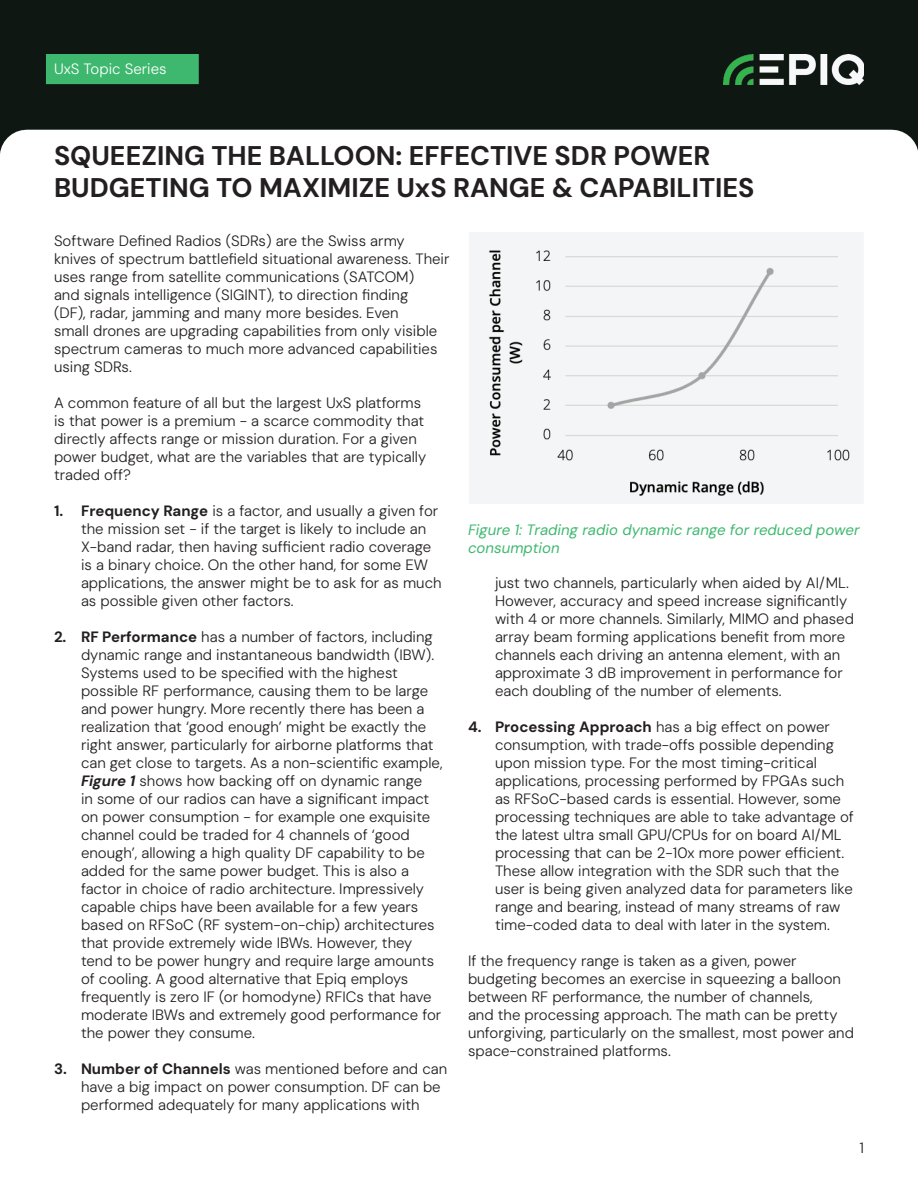
<style>
.page{position:relative;width:918px;height:1188px;background:#fff}
.page>*{position:absolute;margin:0;border:0;box-sizing:border-box;transform-origin:0 0}
.t1{font:27px/32.4px "DM Sans 9 pt";color:#231f20}
.t2{font:300 15px/18px "DM Sans";color:#231f20}
.t3{font:italic 15px/18px "DM Sans";color:#3eb86f}
.t4{font:15px "DM Sans 9 pt";color:#231f20}
.t5{font:300 15px "DM Sans";color:#fff}
.s1{font-family:"DM Sans 9 pt";font-weight:400}
.s2{font-weight:700;font-style:italic}
.s3{font-family:"DM Sans";font-weight:300}
</style>
<div class="page">
<img style="left:0;top:0;width:918px;height:154px">
<img style="left:724px;top:54px;width:140px;height:30px">
<div style="left:46px;top:54px;width:153px;height:30px;background:#3eb86f"></div>
<img style="left:470px;top:232px;width:393px;height:271px">
<p class="t5" style="left:54px;top:60px;width:114px">UxS Topic Series</p>
<h1 class="t1" style="left:54px;top:139px;width:702px">SQUEEZING THE BALLOON: EFFECTIVE SDR POWER<br>BUDGETING TO MAXIMIZE UxS RANGE &amp; CAPABILITIES</h1>
<p class="t2" style="left:54px;top:232px;width:397px">Software Defined Radios (SDRs) are the Swiss army knives of spectrum battlefield situational awareness. Their uses range from satellite communications (SATCOM)<br>and signals intelligence (SIGINT), to direction finding<br>(DF), radar, jamming and many more besides. Even<br>small drones are upgrading capabilities from only visible spectrum cameras to much more advanced capabilities using SDRs.</p>
<p class="t2" style="left:54px;top:394px;width:374px">A common feature of all but the largest UxS platforms is that power is a premium - a scarce commodity that directly affects range or mission duration. For a given power budget, what are the variables that are typically traded off?</p>
<p class="t2" style="left:81px;top:502px;width:362px;text-indent:-27px"><span class="s1">1. Frequency Range</span> is a factor, and usually a given for the mission set - if the target is likely to include an X-band radar, then having sufficient radio coverage is a binary choice. On the other hand, for some EW applications, the answer might be to ask for as much as possible given other factors.</p>
<p class="t2" style="left:81px;top:628px;width:363px;text-indent:-27px"><span class="s1">2. RF Performance</span> has a number of factors, including dynamic range and instantaneous bandwidth (IBW).<br>Systems used to be specified with the highest possible RF performance, causing them to be large and power hungry. More recently there has been a realization that ‘good enough’ might be exactly the right answer, particularly for airborne platforms that can get close to targets. As a non-scientific example, <span class="s2">Figure 1</span> shows how backing off on dynamic range<br>in some of our radios can have a significant impact on power consumption - for example one exquisite channel could be traded for 4 channels of ‘good enough’, allowing a high quality DF capability to be added for the same power budget. This is also a factor in choice of radio architecture. Impressively capable chips have been available for a few years based on RFSoC (RF system-on-chip) architectures that provide extremely wide IBWs. However, they tend to be power hungry and require large amounts of cooling. A good alternative that Epiq employs frequently is zero IF (or homodyne) RFICs that have moderate IBWs and extremely good performance for the power they consume.</p>
<p class="t2" style="left:81px;top:1060px;width:368px;text-indent:-27px"><span class="s1">3. Number of Channels</span> was mentioned before and can have a big impact on power consumption. DF can be performed adequately for many applications with</p>
<p class="t3" style="left:468px;top:521px;width:393px">Figure 1: Trading radio dynamic range for reduced power consumption</p>
<p class="t2" style="left:495px;top:574px;width:360px">just two channels, particularly when aided by AI/ML.<br>However, accuracy and speed increase significantly with 4 or more channels. Similarly, MIMO and phased array beam forming applications benefit from more channels each driving an antenna element, with an approximate 3 dB improvement in performance for each doubling of the number of elements.</p>
<p class="t4" style="left:468px;top:717px;width:363px">4. Processing Approach <span class="s3">has a big effect on power</span></p>
<p class="t2" style="left:495px;top:736px;width:360px">consumption, with trade-offs possible depending upon mission type. For the most timing-critical applications, processing performed by FPGAs such as RFSoC-based cards is essential. However, some processing techniques are able to take advantage of the latest ultra small GPU/CPUs for on board AI/ML processing that can be 2-10x more power efficient.<br>These allow integration with the SDR such that the user is being given analyzed data for parameters like range and bearing, instead of many streams of raw time-coded data to deal with later in the system.</p>
<p class="t2" style="left:468px;top:952px;width:388px">If the frequency range is taken as a given, power budgeting becomes an exercise in squeezing a balloon between RF performance, the number of channels,<br>and the processing approach. The math can be pretty unforgiving, particularly on the smallest, most power and space-constrained platforms.</p>
<p class="t2" style="left:859px;top:1139px;width:6px">1</p>
</div>
